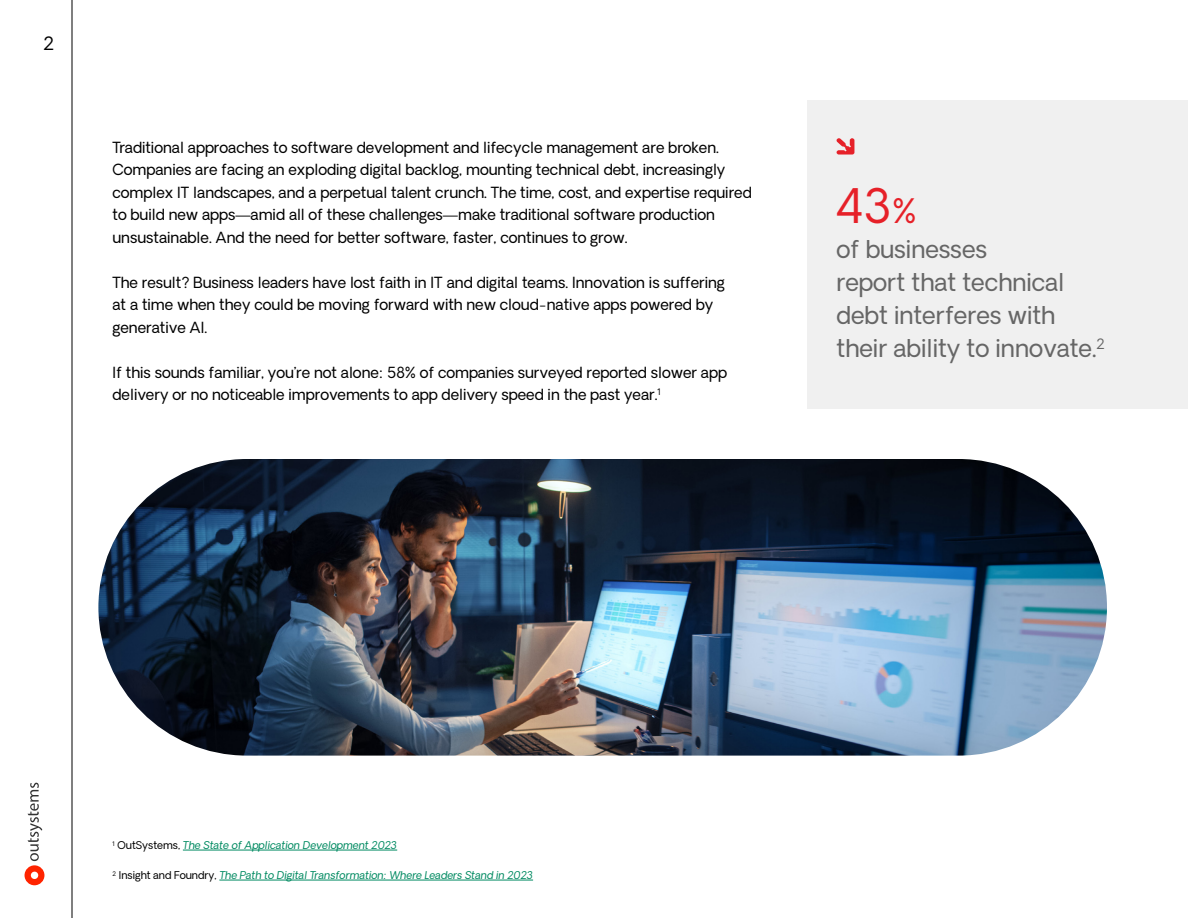
<style>
.page{position:relative;width:1188px;height:918px;background:#fff}
.page>*{position:absolute;margin:0;border:0;box-sizing:border-box;transform-origin:0 0}
.t1{font:46.5px "Oakes Grotesk";color:#e62028}
.t2{font:24px/33px "Oakes Grotesk";color:#666}
.t3{font:18px "Oakes Grotesk";color:#000}
.t4{font:15px/22.5px "Oakes Grotesk";color:#000}
.t5{font:italic 10.5px "Oakes Grotesk";color:#008a61}
.s1{font-size:33px}
.s2{font-style:normal;color:#000}
</style>
<div class="page">
<div style="left:807px;top:100px;width:381px;height:310px;background:#f0f0f0"></div>
<hr style="left:72px;top:0;width:1px;height:918px;background:#000">
<svg style="left:25px;top:783px;width:19px;height:102px"></svg>
<svg style="left:837px;top:138px;width:17px;height:17px"></svg>
<hr style="left:183px;top:850px;width:214px;height:1px;background:#008a61">
<hr style="left:219px;top:880px;width:314px;height:1px;background:#008a61">
<img style="left:98px;top:459px;width:1009px;height:297px">
<p class="t3" style="left:43px;top:32px;width:12px">2</p>
<p class="t4" style="left:112px;top:136px;width:641px">Traditional approaches to software development and lifecycle management are broken.<br>Companies are facing an exploding digital backlog, mounting technical debt, increasingly complex IT landscapes, and a perpetual talent crunch. The time, cost, and expertise required to build new apps—amid all of these challenges—make traditional software production unsustainable. And the need for better software, faster, continues to grow.</p>
<p class="t4" style="left:112px;top:271px;width:614px">The result? Business leaders have lost faith in IT and digital teams. Innovation is suffering at a time when they could be moving forward with new cloud-native apps powered by generative AI.</p>
<p class="t4" style="left:112px;top:361px;width:616px">If this sounds familiar, you’re not alone: 58% of companies surveyed reported slower app delivery or no noticeable improvements to app delivery speed in the past year.<sup>1</sup></p>
<h1 class="t1" style="left:837px;top:176px;width:82px">43<span class="s1">%</span></h1>
<p class="t2" style="left:837px;top:233px;width:152px">of businesses</p>
<p class="t2" style="left:837px;top:266px;width:270px">report that technical debt interferes with their ability to innovate.<sup>2</sup></p>
<p class="t5" style="left:112px;top:838px;width:286px"><sup>1</sup> <span class="s2">OutSystems,</span> The State of Application Development 2023</p>
<p class="t5" style="left:112px;top:868px;width:422px"><sup>2</sup> <span class="s2">Insight and Foundry,</span> The Path to Digital Transformation: Where Leaders Stand in 2023</p>
</div>
